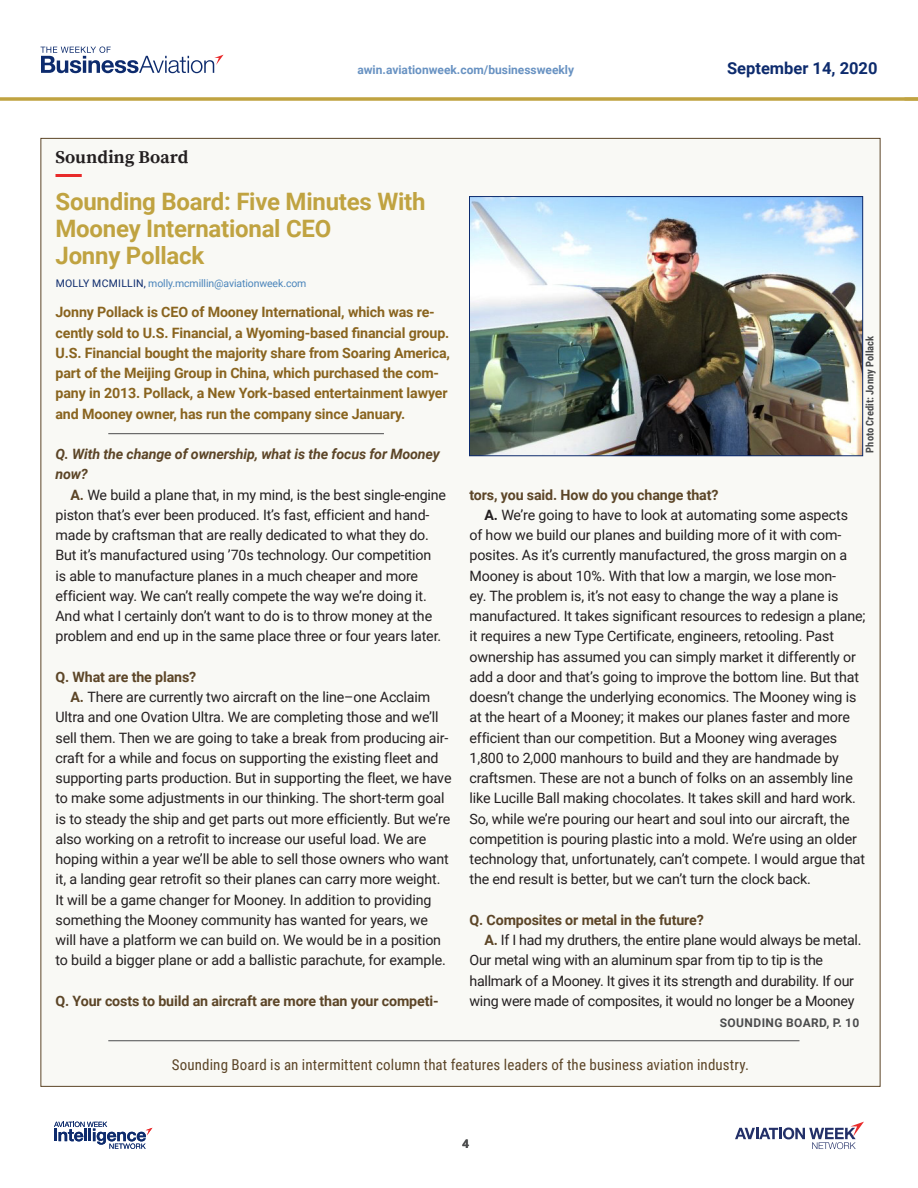
<style>
.page{position:relative;width:918px;height:1188px;background:#fff}
.page>*{position:absolute;margin:0;border:0;box-sizing:border-box;transform-origin:0 0}
.Headline_New{font:700 24px/27px "Roboto";letter-spacing:-.01em;color:#c0a341}
.Category_Headers{font:700 18px "Source Serif Pro";color:#231f20}
.t1{font:700 16.5px "Roboto";color:#0d2b6d}
.Headline_2Line_hea{font:15px "Roboto Condensed";letter-spacing:.005em;color:#5c4527}
.Body_New{font:14.25px/20.2px "Roboto";letter-spacing:-.01em;color:#231f20}
.Lead_Paragraph{font:700 14.25px/20.2px "Roboto";letter-spacing:-.01em;color:#89641f}
.Lead_Paragraph-2{font:700 14.25px "Roboto";letter-spacing:-.01em;color:#5c4527}
.Lead_Paragraph-3{font:italic 700 14.25px/20.2px "Roboto";letter-spacing:-.01em;color:#5c4527}
.t2{font:700 12px "Roboto";color:#6892c2}
.Continued_To{font:700 12px "Roboto";letter-spacing:.035em;color:#4b4c4d}
.Author_Name{font:10.5px "Roboto";letter-spacing:-.01em;color:#4b85bb}
.t3{font:700 10.5px "Roboto Condensed";color:#4b4c4d}
.s1{color:#0d2b6d}
.s2{font-weight:700;color:#5c4527}
.s3{font-weight:700}
</style>
<div class="page">
<svg style="left:40px;top:46px;width:184px;height:27px"></svg>
<svg style="left:735px;top:1122px;width:129px;height:27px"></svg>
<svg style="left:54px;top:1122px;width:98px;height:27px"></svg>
<hr style="left:0;top:98px;width:918px;height:2px;background:#c0a341">
<div style="left:40px;top:138px;width:840px;height:949px;background:#f9f9f5;border:1px solid #5c4527"></div>
<hr style="left:56px;top:174px;width:26px;height:3px;background:#e82a2a">
<img style="left:471px;top:198px;width:390px;height:256px">
<div style="left:469px;top:196px;width:394px;height:260px;border:1px solid #0d2b6d"></div>
<hr style="left:108px;top:433px;width:276px;height:1px;background:#4b4c4d">
<hr style="left:108px;top:1040px;width:691px;height:1px;background:#4b4c4d">
<p class="Category_Headers" style="left:56px;top:147px;width:134px">Sounding Board</p>
<p class="t2" style="left:357px;top:61px;width:218px">awin.aviationweek.com/businessweekly</p>
<p class="t1" style="left:727px;top:56px;width:152px">September 14, 2020</p>
<p class="Headline_New" style="left:56px;top:187px;width:372px">Sounding Board: Five Minutes With<br>Mooney International CEO<br>Jonny Pollack</p>
<p class="Author_Name" style="left:56px;top:275px;width:252px"><span class="s1">MOLLY MCMILLIN,</span> molly.mcmillin@aviationweek.com</p>
<p class="Lead_Paragraph" style="left:56px;top:302px;width:396px">Jonny Pollack is CEO of Mooney International, which was re&shy;cently sold to U.S. Financial, a Wyoming-based financial group.<br>U.S. Financial bought the majority share from Soaring America, part of the Meijing Group in China, which purchased the com&shy;pany in 2013. Pollack, a New York-based entertainment lawyer and Mooney owner, has run the company since January.</p>
<p class="Lead_Paragraph-3" style="left:56px;top:443px;width:386px">Q. With the change of ownership, what is the focus for Mooney now?</p>
<p class="Body_New" style="left:56px;top:484px;width:392px;text-indent:15px"><span class="s2">A.</span> We build a plane that, in my mind, is the best single-engine piston that’s ever been produced. It’s fast, efficient and hand&shy;made by craftsman that are really dedicated to what they do.<br>But it’s manufactured using ’70s technology. Our competition<br>is able to manufacture planes in a much cheaper and more efficient way. We can’t really compete the way we’re doing it.<br>And what I certainly don’t want to do is to throw money at the problem and end up in the same place three or four years later.</p>
<p class="Lead_Paragraph-2" style="left:56px;top:667px;width:142px">Q. What are the plans?</p>
<p class="Body_New" style="left:56px;top:686px;width:398px;text-indent:15px"><span class="s2">A.</span> There are currently two aircraft on the line–one Acclaim Ultra and one Ovation Ultra. We are completing those and we’ll sell them. Then we are going to take a break from producing air&shy;craft for a while and focus on supporting the existing fleet and supporting parts production. But in supporting the fleet, we have to make some adjustments in our thinking. The short-term goal is to steady the ship and get parts out more efficiently. But we’re also working on a retrofit to increase our useful load. We are hoping within a year we’ll be able to sell those owners who want it, a landing gear retrofit so their planes can carry more weight.<br>It will be a game changer for Mooney. In addition to providing something the Mooney community has wanted for years, we will have a platform we can build on. We would be in a position to build a bigger plane or add a ballistic parachute, for example.</p>
<p class="Lead_Paragraph-2" style="left:56px;top:991px;width:385px">Q. Your costs to build an aircraft are more than your competi-</p>
<p class="t3" style="left:862px;top:453px;width:118px;rotate:-90deg">Photo Credit: Jonny Pollack</p>
<p class="Lead_Paragraph-2" style="left:470px;top:484px;width:251px">tors, you said. How do you change that?</p>
<p class="Body_New" style="left:470px;top:504px;width:398px;text-indent:15px"><span class="s3">A.</span> We’re going to have to look at automating some aspects<br>of how we build our planes and building more of it with com&shy;posites. As it’s currently manufactured, the gross margin on a Mooney is about 10%. With that low a margin, we lose mon-<br>ey. The problem is, it’s not easy to change the way a plane is manufactured. It takes significant resources to redesign a plane; it requires a new Type Certificate, engineers, retooling. Past ownership has assumed you can simply market it differently or add a door and that’s going to improve the bottom line. But that doesn’t change the underlying economics. The Mooney wing is at the heart of a Mooney; it makes our planes faster and more efficient than our competition. But a Mooney wing averages 1,800 to 2,000 manhours to build and they are handmade by craftsmen. These are not a bunch of folks on an assembly line like Lucille Ball making chocolates. It takes skill and hard work.<br>So, while we’re pouring our heart and soul into our aircraft, the competition is pouring plastic into a mold. We’re using an older technology that, unfortunately, can’t compete. I would argue that the end result is better, but we can’t turn the clock back.</p>
<p class="Lead_Paragraph-2" style="left:470px;top:910px;width:236px">Q. Composites or metal in the future?</p>
<p class="Body_New" style="left:470px;top:929px;width:393px;text-indent:15px"><span class="s2">A.</span> If I had my druthers, the entire plane would always be metal.<br>Our metal wing with an aluminum spar from tip to tip is the hallmark of a Mooney. It gives it its strength and durability. If our wing were made of composites, it would no longer be a Mooney</p>
<p class="Continued_To" style="left:720px;top:1014px;width:141px">SOUNDING BOARD, P. 10</p>
<p class="Headline_2Line_hea" style="left:172px;top:1054px;width:579px">Sounding Board is an intermittent column that features leaders of the business aviation industry.</p>
<p class="Continued_To" style="left:462px;top:1136px;width:8px">4</p>
</div>
